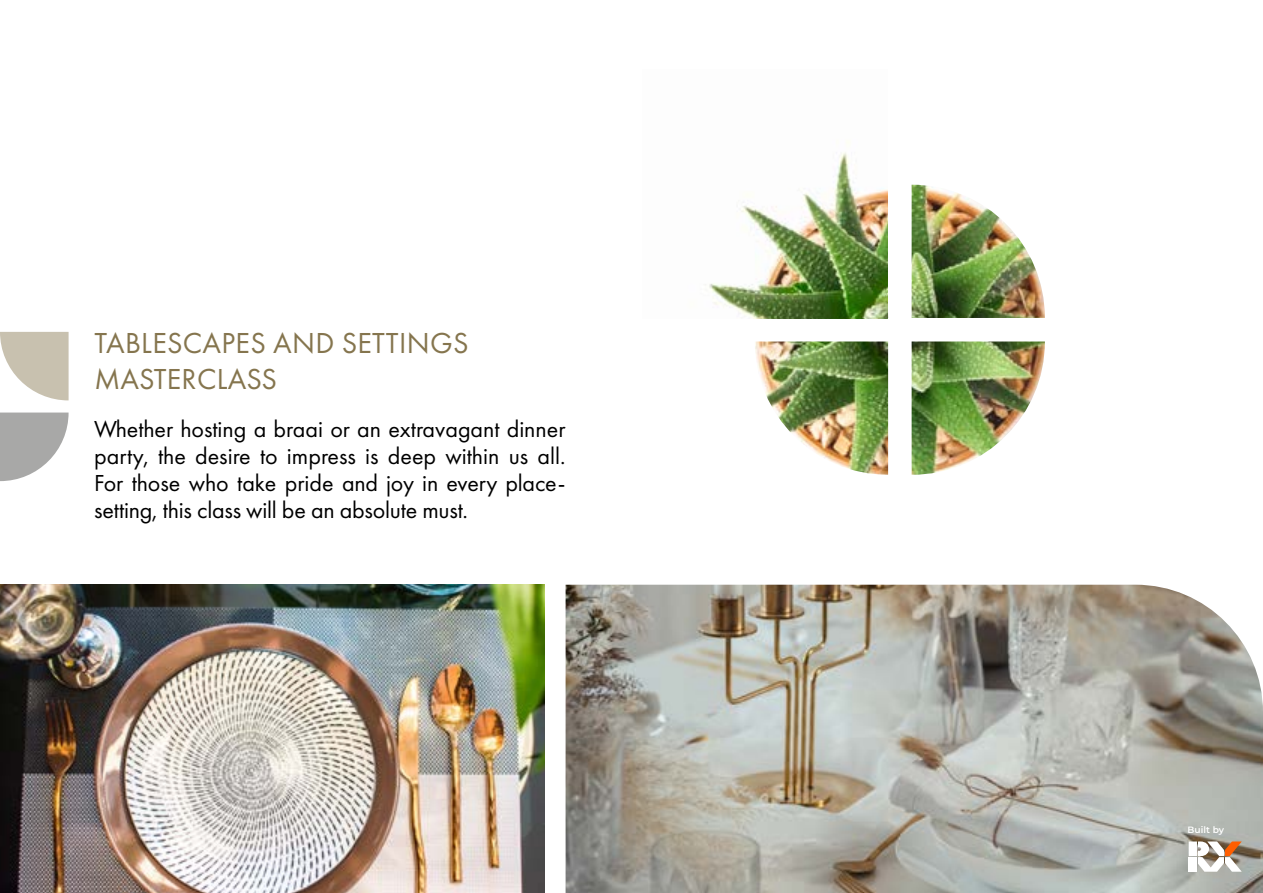
<style>
.page{position:relative;width:1263px;height:893px;background:#fff}
.page>*{position:absolute;margin:0;border:0;box-sizing:border-box;transform-origin:0 0}
.t1{font:30px/36px "Futura PT";letter-spacing:.01em;color:#85754e}
.t2{font:24px/27px "Futura PT";letter-spacing:-.01em;color:#000;text-align:justify}
.t3{font:600 9.15px "Montserrat";color:#fff}
</style>
<div class="page">
<img style="left:705px;top:142px;width:149px;height:176px">
<img style="left:0;top:585px;width:545px;height:308px">
<img style="left:566px;top:585px;width:697px;height:308px">
<svg style="left:0;top:332px;width:69px;height:68px"></svg>
<svg style="left:0;top:413px;width:69px;height:68px"></svg>
<img style="left:755px;top:185px;width:290px;height:290px">
<svg style="left:1189px;top:841px;width:53px;height:31px"></svg>
<div style="left:1189px;top:857px;width:8px;height:15px;background:#fff"></div>
<p class="t1" style="left:94px;top:324px;width:376px">TABLESCAPES AND SETTINGS<br>MASTERCLASS</p>
<p class="t2" style="left:94px;top:416px;width:473px">Whether hosting a braai or an extravagant dinner party, the desire to impress is deep within us all.<br>For those who take pride and joy in every place&shy;setting, this class will be an absolute must.</p>
<p class="t3" style="left:1187px;top:824px;width:38px">Built by</p>
</div>
